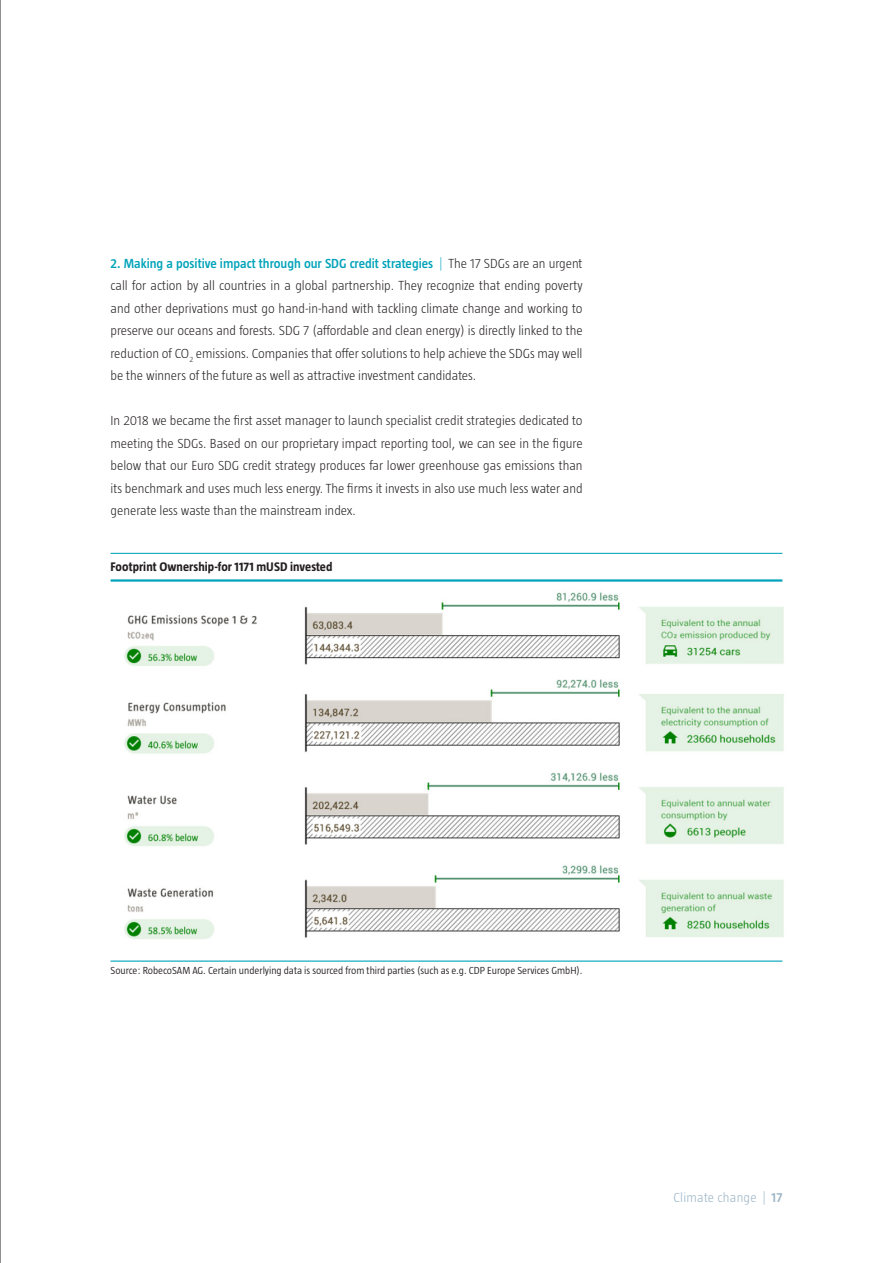
<style>
.page{position:relative;width:893px;height:1263px;background:#fff}
.page>*{position:absolute;margin:0;border:0;box-sizing:border-box;transform-origin:0 0}
.t1{font:300 13.5px/22.5px "Taz";color:#231f20;text-align:justify}
.t2{font:300 13.5px "Taz";letter-spacing:.02em;color:#9ab4c5}
._18-Heading_Graph_Ta{font:700 12.75px "Taz";letter-spacing:.005em;color:#231f20}
.t3{font:300 10.5px "Taz";color:#231f20}
.s1{font-weight:600;color:#00a3b9}
.s2{color:#00a3b9}
.s3{font-weight:600}
</style>
<div class="page">
<hr style="left:111px;top:553px;width:671px;height:1px;background:#00a3b9">
<hr style="left:111px;top:579px;width:671px;height:3px;background:#00a3b9">
<img style="left:124px;top:592px;width:660px;height:347px">
<hr style="left:111px;top:960px;width:671px;height:2px;background:#00a3b9">
<hr style="left:0;top:0;width:1px;height:1263px;background:#231f20">
<p class="t1" style="left:111px;top:252px;width:474px"><span class="s1">2. Making a positive impact through our SDG credit strategies</span> <span class="s2">|</span> The 17 SDGs are an urgent call for action by all countries in a global partnership. They recognize that ending poverty and other deprivations must go hand-in-hand with tackling climate change and working to preserve our oceans and forests. SDG 7 (affordable and clean energy) is directly linked to the reduction of CO<sub>2</sub> emissions. Companies that offer solutions to help achieve the SDGs may well be the winners of the future as well as attractive investment candidates.</p>
<p class="t1" style="left:111px;top:409px;width:474px">In 2018 we became the first asset manager to launch specialist credit strategies dedicated to meeting the SDGs. Based on our proprietary impact reporting tool, we can see in the figure below that our Euro SDG credit strategy produces far lower greenhouse gas emissions than its benchmark and uses much less energy. The firms it invests in also use much less water and generate less waste than the mainstream index.</p>
<p class="_18-Heading_Graph_Ta" style="left:111px;top:559px;width:223px">Footprint Ownership-for 1171 mUSD invested</p>
<p class="t3" style="left:111px;top:964px;width:474px">Source: RobecoSAM AG. Certain underlying data is sourced from third parties (such as e.g. CDP Europe Services GmbH).</p>
<p class="t2" style="left:673px;top:1189px;width:110px">Climate change | <span class="s3">17</span></p>
</div>
